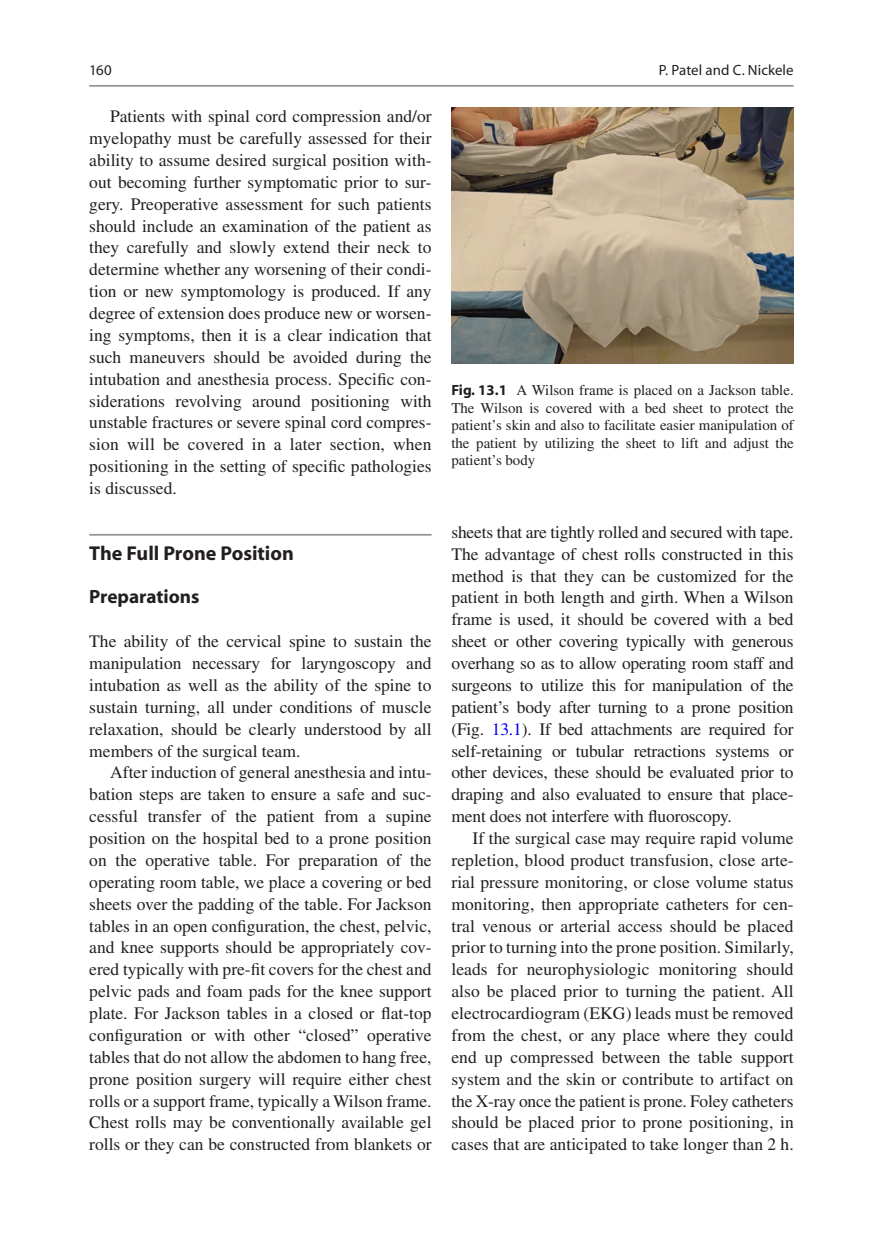
<style>
.page{position:relative;width:883px;height:1260px;background:#fff}
.page>*{position:absolute;margin:0;border:0;box-sizing:border-box;transform-origin:0 0}
.t1{font:700 20.12px "Fdjpqh Myriad";color:#231f20}
.t2{font:700 19.25px "Fdjpqh Myriad";color:#231f20}
.t3{font:17.5px/21.9px "Qlwnxt Times";color:#231f20;text-align:justify}
.t4{font:14.88px/17.5px "Qlwnxt Times";color:#231f20;text-align:justify}
.t5{font:14.88px "Lphbvv Myriad";letter-spacing:.005em;color:#231f20}
.t6{font:14.88px "Hqxckq Myriad";color:#231f20}
.s1{font-family:"Fdjpqh Myriad";font-weight:700}
.s2{color:#0000fa}
</style>
<div class="page">
<hr style="left:89px;top:534px;width:343px;height:2px;background:#939598">
<img style="left:451px;top:107px;width:343px;height:257px">
<hr style="left:89px;top:85px;width:705px;height:2px;background:#939598">
<p class="t6" style="left:89px;top:63px;width:24px">160</p>
<p class="t3" style="left:89px;top:105px;width:344px;text-indent:21px">Patients with spinal cord compression and/or myelopathy must be carefully assessed for their ability to assume desired surgical position with&shy;out becoming further symptomatic prior to sur&shy;gery. Preoperative assessment for such patients should include an examination of the patient as they carefully and slowly extend their neck to determine whether any worsening of their condi&shy;tion or new symptomology is produced. If any degree of extension does produce new or worsen&shy;ing symptoms, then it is a clear indication that such maneuvers should be avoided during the intubation and anesthesia process. Specific con&shy;siderations revolving around positioning with unstable fractures or severe spinal cord compres&shy;sion will be covered in a later section, when positioning in the setting of specific pathologies is discussed.</p>
<p class="t1" style="left:89px;top:543px;width:206px">The Full Prone Position</p>
<p class="t2" style="left:89px;top:587px;width:112px">Preparations</p>
<p class="t3" style="left:89px;top:630px;width:344px">The ability of the cervical spine to sustain the manipulation necessary for laryngoscopy and intubation as well as the ability of the spine to sustain turning, all under conditions of muscle relaxation, should be clearly understood by all members of the surgical team.</p>
<p class="t3" style="left:89px;top:762px;width:344px;text-indent:21px">After induction of general anesthesia and intu&shy;bation steps are taken to ensure a safe and suc&shy;cessful transfer of the patient from a supine position on the hospital bed to a prone position on the operative table. For preparation of the operating room table, we place a covering or bed sheets over the padding of the table. For Jackson tables in an open configuration, the chest, pelvic, and knee supports should be appropriately cov&shy;ered typically with pre-fit covers for the chest and pelvic pads and foam pads for the knee support plate. For Jackson tables in a closed or flat-top configuration or with other “closed” operative tables that do not allow the abdomen to hang free, prone position surgery will require either chest rolls or a support frame, typically a Wilson frame.<br>Chest rolls may be conventionally available gel rolls or they can be constructed from blankets or</p>
<p class="t5" style="left:659px;top:63px;width:136px">P. Patel and C. Nickele</p>
<p class="t4" style="left:451px;top:381px;width:344px"><span class="s1">Fig. 13.1</span> A Wilson frame is placed on a Jackson table.<br>The Wilson is covered with a bed sheet to protect the patient’s skin and also to facilitate easier manipulation of the patient by utilizing the sheet to lift and adjust the patient’s body</p>
<p class="t3" style="left:451px;top:521px;width:344px">sheets that are tightly rolled and secured with tape.<br>The advantage of chest rolls constructed in this method is that they can be customized for the patient in both length and girth. When a Wilson frame is used, it should be covered with a bed sheet or other covering typically with generous overhang so as to allow operating room staff and surgeons to utilize this for manipulation of the patient’s body after turning to a prone position (Fig. <span class="s2">13.1</span>). If bed attachments are required for self-retaining or tubular retractions systems or other devices, these should be evaluated prior to draping and also evaluated to ensure that place&shy;ment does not interfere with fluoroscopy.</p>
<p class="t3" style="left:451px;top:827px;width:344px;text-indent:21px">If the surgical case may require rapid volume repletion, blood product transfusion, close arte&shy;rial pressure monitoring, or close volume status monitoring, then appropriate catheters for cen&shy;tral venous or arterial access should be placed prior to turning into the prone position. Similarly, leads for neurophysiologic monitoring should also be placed prior to turning the patient. All electrocardiogram (EKG) leads must be removed from the chest, or any place where they could end up compressed between the table support system and the skin or contribute to artifact on the X-ray once the patient is prone. Foley catheters should be placed prior to prone positioning, in cases that are anticipated to take longer than 2 h.</p>
</div>
